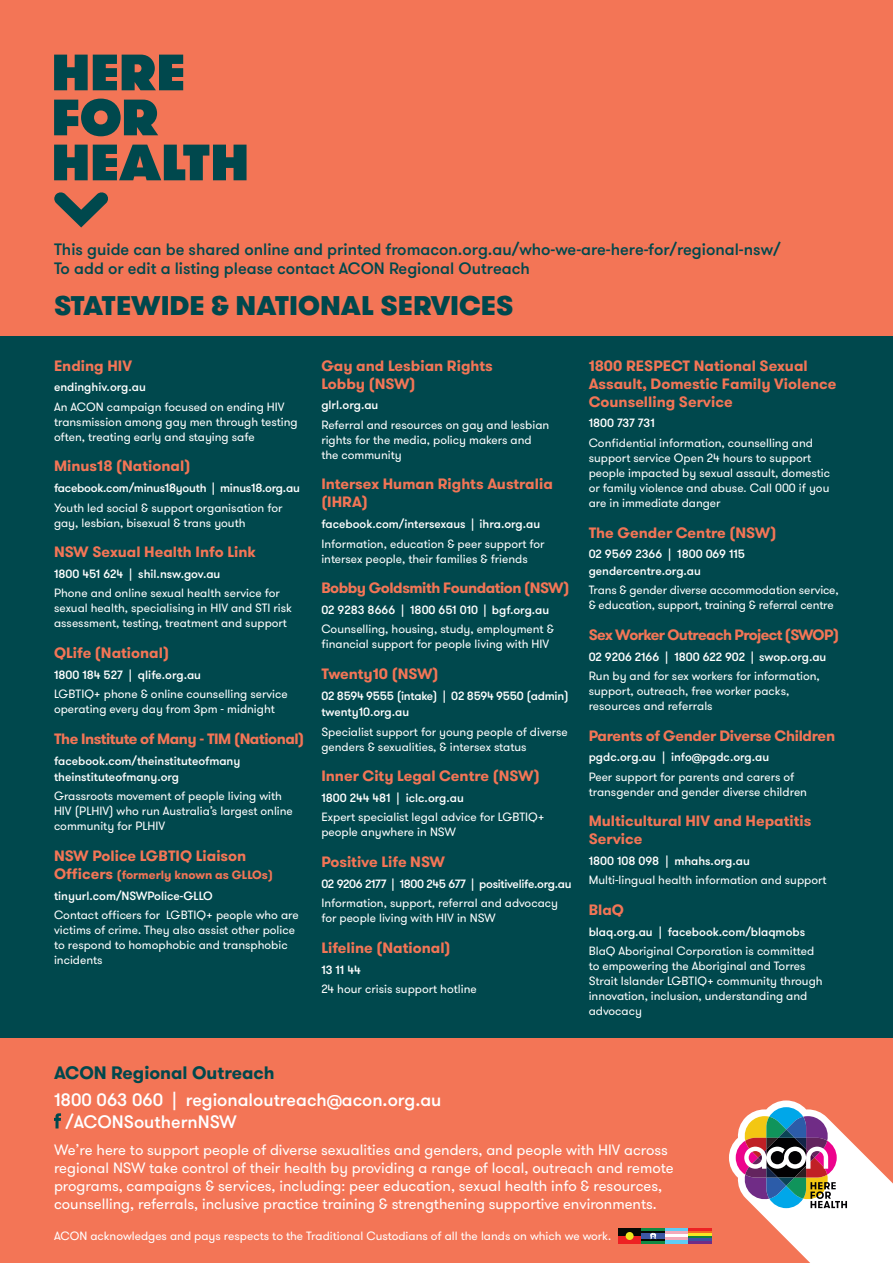
<style>
.page{position:relative;width:893px;height:1263px;background:#f37556}
.page>*{position:absolute;margin:0;border:0;box-sizing:border-box;transform-origin:0 0}
.t1{font:800 51px/45px "GT Walsheim";letter-spacing:-.01em;color:#00484d}
.t2{font:900 27px "GT Walsheim";color:#00484d}
.t3{font:500 18px "GT Walsheim";color:#fff}
.t4{font:700 18px "GT Walsheim";color:#00484d}
.t5{font:500 16.5px "GT Walsheim";color:#00484d}
.t6{font:700 15px/18px "GT Walsheim";color:#f37556}
.t7{font:15px/18px "GT Walsheim";color:#fff}
.t8{font:700 15px "GT Walsheim";letter-spacing:-.03em;color:#f37556}
.t9{font:700 15px "GT Walsheim";letter-spacing:-.04em;color:#f37556}
.t10{font:700 15px "GT Walsheim";letter-spacing:-.02em;color:#f37556}
.t11{font:12px/15px "GT Walsheim";color:#fff}
.t12{font:500 12px/16.5px "GT Walsheim";color:#fff}
.t13{font:500 12px/16.5px "GT Walsheim";letter-spacing:-.02em;color:#fff}
.t14{font:500 12px "GT Walsheim";letter-spacing:-.025em;color:#fff}
.s1{font-weight:700;font-size:15px;color:#f37556}
.s2{font-weight:700;color:#f37556}
</style>
<div class="page">
<div style="left:0;top:336px;width:893px;height:701px;background:#00484d"></div>
<svg style="left:54px;top:192px;width:54px;height:35px"></svg>
<svg style="left:729px;top:1100px;width:164px;height:163px"></svg>
<div style="left:618px;top:1236px;width:23px;height:7px;background:#ee2123"></div>
<div style="left:618px;top:1228px;width:23px;height:8px;background:#070904"></div>
<div style="left:626px;top:1232px;width:8px;height:8px;background:#f0e81f;border-radius:50%"></div>
<hr style="left:641px;top:1228px;width:24px;height:3px;background:#118943">
<hr style="left:641px;top:1240px;width:24px;height:3px;background:#118943">
<svg style="left:641px;top:1231px;width:24px;height:10px"></svg>
<hr style="left:665px;top:1228px;width:23px;height:3px;background:#5fcdf5">
<hr style="left:665px;top:1231px;width:23px;height:3px;background:#f2aaba">
<hr style="left:665px;top:1234px;width:23px;height:3px;background:#fff">
<hr style="left:665px;top:1237px;width:23px;height:3px;background:#f2aaba">
<hr style="left:665px;top:1240px;width:23px;height:3px;background:#5fcdf5">
<hr style="left:688px;top:1228px;width:24px;height:3px;background:#ee2123">
<hr style="left:688px;top:1231px;width:24px;height:2px;background:#f36a21">
<hr style="left:688px;top:1233px;width:24px;height:3px;background:#f7e623">
<hr style="left:688px;top:1236px;width:24px;height:2px;background:#0e813f">
<hr style="left:688px;top:1238px;width:24px;height:3px;background:#3c50a2">
<hr style="left:688px;top:1241px;width:24px;height:2px;background:#702c86">
<svg style="left:54px;top:1113px;width:7px;height:15px"></svg>
<h1 class="t1" style="left:51px;top:50px;width:200px">HERE<br>FOR<br>HEALTH</h1>
<p class="t5" style="left:54px;top:239px;width:728px">This guide can be shared online and printed fromacon.org.au/who-we-are-here-for/regional-nsw/</p>
<p class="t5" style="left:54px;top:258px;width:477px">To add or edit a listing please contact ACON Regional Outreach</p>
<h2 class="t2" style="left:54px;top:287px;width:461px">STATEWIDE &amp; NATIONAL SERVICES</h2>
<p class="t6" style="left:54px;top:357px;width:80px">Ending HIV</p>
<p class="t12" style="left:54px;top:379px;width:93px">endinghiv.org.au</p>
<p class="t11" style="left:54px;top:399px;width:245px">An ACON campaign focused on ending HIV transmission among gay men through testing often, treating early and staying safe</p>
<p class="t6" style="left:54px;top:457px;width:138px">Minus18 (National)</p>
<p class="t13" style="left:54px;top:480px;width:247px">facebook.com/minus18youth | minus18.org.au</p>
<p class="t11" style="left:54px;top:500px;width:230px">Youth led social &amp; support organisation for gay, lesbian, bisexual &amp; trans youth</p>
<p class="t6" style="left:54px;top:543px;width:203px">NSW Sexual Health Info Link</p>
<p class="t12" style="left:54px;top:566px;width:168px">1800 451 624 | shil.nsw.gov.au</p>
<p class="t11" style="left:54px;top:586px;width:239px">Phone and online sexual health service for sexual health, specialising in HIV and STI risk assessment, testing, treatment and support</p>
<p class="t6" style="left:54px;top:644px;width:117px">QLife (National)</p>
<p class="t12" style="left:54px;top:667px;width:149px">1800 184 527 | qlife.org.au</p>
<p class="t11" style="left:54px;top:687px;width:235px">LGBTIQ+ phone &amp; online counselling service operating every day from 3pm - midnight</p>
<p class="t8" style="left:54px;top:729px;width:252px">The Institute of Many - TIM (National)</p>
<p class="t12" style="left:54px;top:752px;width:188px">facebook.com/theinstituteofmany theinstituteofmany.org</p>
<p class="t11" style="left:54px;top:789px;width:240px">Grassroots movement of people living with<br>HIV (PLHIV) who run Australia’s largest online community for PLHIV</p>
<p class="t6" style="left:54px;top:847px;width:194px">NSW Police LGBTIQ Liaison</p>
<p class="t12" style="left:54px;top:865px;width:220px;line-height:20.7px"><span class="s1">Officers</span> <span class="s2">(formerly known as GLLOs) </span>tinyurl.com/NSWPolice-GLLO</p>
<p class="t11" style="left:54px;top:908px;width:246px">Contact officers for LGBTIQ+ people who are victims of crime. They also assist other police to respond to homophobic and transphobic incidents</p>
<p class="t6" style="left:321px;top:357px;width:173px">Gay and Lesbian Rights<br>Lobby (NSW)</p>
<p class="t12" style="left:321px;top:397px;width:59px">glrl.org.au</p>
<p class="t11" style="left:321px;top:417px;width:229px">Referral and resources on gay and lesbian rights for the media, policy makers and the community</p>
<p class="t6" style="left:321px;top:475px;width:233px">Intersex Human Rights Australia (IHRA)</p>
<p class="t12" style="left:321px;top:516px;width:220px">facebook.com/intersexaus | ihra.org.au</p>
<p class="t11" style="left:321px;top:536px;width:225px">Information, education &amp; peer support for intersex people, their families &amp; friends</p>
<p class="t8" style="left:321px;top:578px;width:249px">Bobby Goldsmith Foundation (NSW)</p>
<p class="t12" style="left:321px;top:602px;width:229px">02 9283 8666 | 1800 651 010 | bgf.org.au</p>
<p class="t11" style="left:321px;top:622px;width:234px">Counselling, housing, study, employment &amp; financial support for people living with HIV</p>
<p class="t6" style="left:321px;top:665px;width:119px">Twenty10 (NSW)</p>
<p class="t13" style="left:321px;top:688px;width:249px">02 8594 9555 (intake) | 02 8594 9550 (admin) twenty10.org.au</p>
<p class="t11" style="left:321px;top:724px;width:248px">Specialist support for young people of diverse genders &amp; sexualities, &amp; intersex status</p>
<p class="t6" style="left:321px;top:767px;width:220px">Inner City Legal Centre (NSW)</p>
<p class="t12" style="left:321px;top:790px;width:144px">1800 244 481 | iclc.org.au</p>
<p class="t11" style="left:321px;top:810px;width:225px">Expert specialist legal advice for LGBTIQ+ people anywhere in NSW</p>
<p class="t6" style="left:321px;top:853px;width:125px">Positive Life NSW</p>
<p class="t14" style="left:321px;top:876px;width:252px">02 9206 2177 | 1800 245 677 | positivelife.org.au</p>
<p class="t11" style="left:321px;top:896px;width:238px">Information, support, referral and advocacy for people living with HIV in NSW</p>
<p class="t6" style="left:321px;top:939px;width:131px">Lifeline (National)</p>
<p class="t12" style="left:321px;top:961px;width:41px">13 11 44</p>
<p class="t11" style="left:321px;top:981px;width:157px">24 hour crisis support hotline</p>
<p class="t6" style="left:589px;top:357px;width:249px">1800 RESPECT National Sexual<br>Assault, Domestic Family Violence<br>Counselling Service</p>
<p class="t12" style="left:589px;top:415px;width:68px">1800 737 731</p>
<p class="t11" style="left:589px;top:435px;width:243px">Confidential information, counselling and support service Open 24 hours to support people impacted by sexual assault, domestic or family violence and abuse. Call 000 if you are in immediate danger</p>
<p class="t6" style="left:589px;top:523px;width:189px">The Gender Centre (NSW)</p>
<p class="t12" style="left:589px;top:546px;width:158px">02 9569 2366 | 1800 069 115 gendercentre.org.au</p>
<p class="t11" style="left:589px;top:583px;width:252px">Trans &amp; gender diverse accommodation service, &amp; education, support, training &amp; referral centre</p>
<p class="t9" style="left:589px;top:625px;width:252px">Sex Worker Outreach Project (SWOP)</p>
<p class="t12" style="left:589px;top:648px;width:239px">02 9206 2166 | 1800 622 902 | swop.org.au</p>
<p class="t11" style="left:589px;top:668px;width:233px">Run by and for sex workers for information, support, outreach, free worker packs, resources and referrals</p>
<p class="t10" style="left:589px;top:725px;width:248px">Parents of Gender Diverse Children</p>
<p class="t12" style="left:589px;top:749px;width:182px">pgdc.org.au | info@pgdc.org.au</p>
<p class="t11" style="left:589px;top:769px;width:220px">Peer support for parents and carers of transgender and gender diverse children</p>
<p class="t6" style="left:589px;top:812px;width:224px">Multicultural HIV and Hepatitis<br>Service</p>
<p class="t12" style="left:589px;top:853px;width:163px">1800 108 098 | mhahs.org.au</p>
<p class="t11" style="left:589px;top:873px;width:239px">Multi-lingual health information and support</p>
<p class="t6" style="left:589px;top:901px;width:37px">BlaQ</p>
<p class="t12" style="left:589px;top:924px;width:218px">blaq.org.au | facebook.com/blaqmobs</p>
<p class="t11" style="left:589px;top:944px;width:235px">BlaQ Aboriginal Corporation is committed to empowering the Aboriginal and Torres Strait Islander LGBTIQ+ community through innovation, inclusion, understanding and advocacy</p>
<p class="t4" style="left:54px;top:1061px;width:222px">ACON Regional Outreach</p>
<p class="t3" style="left:54px;top:1088px;width:389px">1800 063 060 | regionaloutreach@acon.org.au</p>
<p class="t3" style="left:66px;top:1110px;width:173px">/ACONSouthernNSW</p>
<p class="t7" style="left:54px;top:1141px;width:621px">We’re here to support people of diverse sexualities and genders, and people with HIV across regional NSW take control of their health by providing a range of local, outreach and remote programs, campaigns &amp; services, including: peer education, sexual health info &amp; resources, counselling, referrals, inclusive practice training &amp; strengthening supportive environments.</p>
<p class="t11" style="left:54px;top:1229px;width:559px">ACON acknowledges and pays respects to the Traditional Custodians of all the lands on which we work.</p>
</div>
